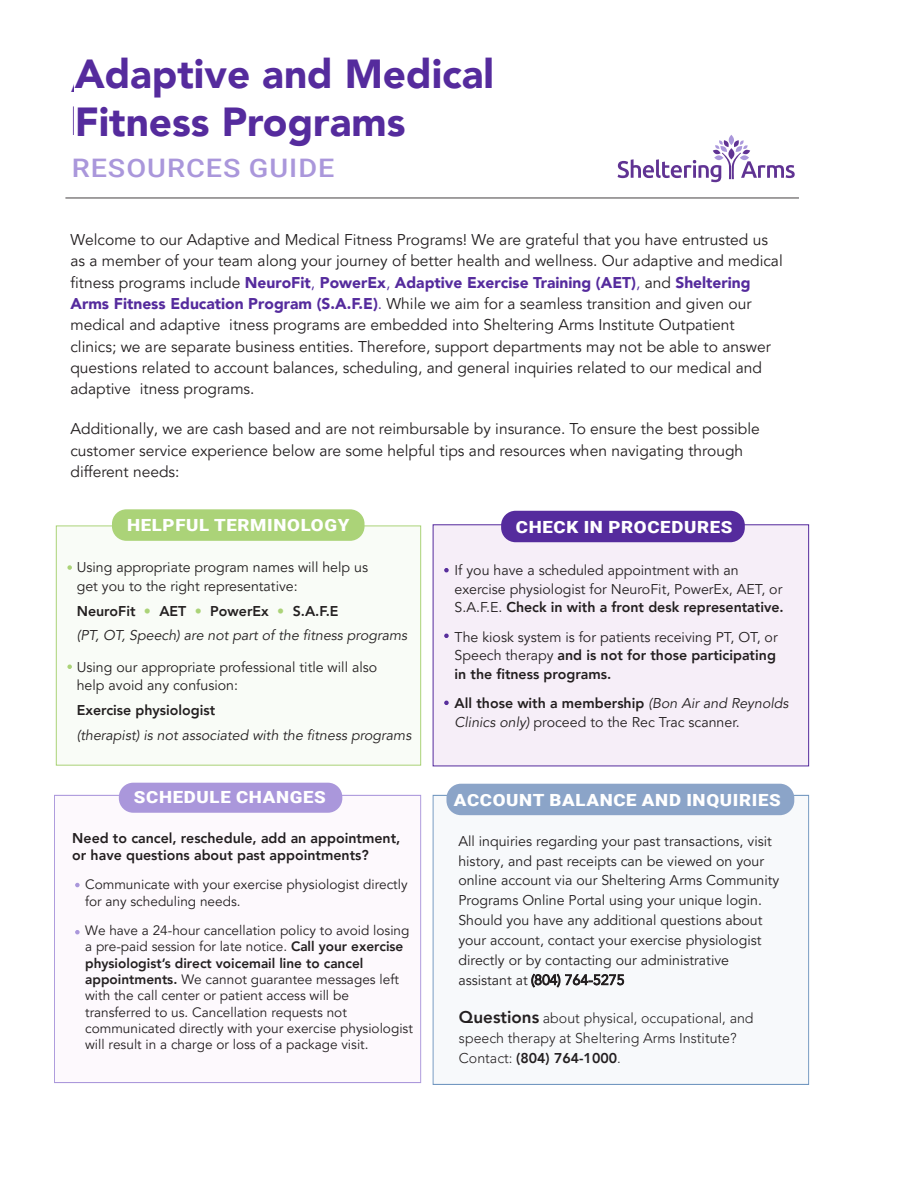
<style>
.page{position:relative;width:918px;height:1188px;background:#fff}
.page>*{position:absolute;margin:0;border:0;box-sizing:border-box;transform-origin:0 0}
.t1{font:900 40.5px/48.6px "Avenir LT Pro";color:#552b9d}
.t2{font:900 39.75px/42.5px "Roboto";color:#552b9d;scale:1.04 1}
.t3{font:500 25.5px "Roboto";letter-spacing:.035em;color:#aa97db;scale:1.13 1}
.t4{font:900 16.8px "Roboto";letter-spacing:.035em;color:#fff;scale:1.11 1}
.t5{font:15.6px/21.3px "Avenir LT Pro";color:#231f20}
.t6{font:14.1px/19.8px "Avenir LT Pro";color:#231f20}
.t7{font:italic 14.1px/24.8px "Avenir LT Pro";color:#231f20}
.t8{font:300 14.1px/19.8px "Avenir LT Pro";color:#231f20}
.t9{font:800 14.1px/17px "Avenir LT Pro";color:#231f20}
.t10{font:13.65px/16.4px "Avenir LT Pro";color:#231f20}
.s1{font-weight:700}
.s2{font-weight:900;color:#552b9d}
.s3{color:#552b9d}
.s4{font-weight:800;font-style:normal}
.s5{font-weight:800;font-style:normal;color:#abd378}
.s6{font-weight:800}
.s7{font-style:normal}
.s8{font-weight:800;font-size:16.95px}
</style>
<div class="page">
<div style="left:433px;top:525px;width:376px;height:241px;background:#f6eef8"></div>
<div style="left:433px;top:524px;width:376px;height:242px;border:1px solid #552b9d"></div>
<div style="left:433px;top:795px;width:376px;height:289px;background:#f7f9fb"></div>
<div style="left:55px;top:795px;width:366px;height:288px;background:#fdf9fd"></div>
<div style="left:54px;top:795px;width:367px;height:288px;border:1px solid #aa97db"></div>
<div style="left:56px;top:526px;width:365px;height:239px;background:#f9fcf7"></div>
<div style="left:56px;top:526px;width:365px;height:240px;border:1px solid #abd378"></div>
<div style="left:501px;top:511px;width:244px;height:31px;background:#552b9d;border-radius:14px"></div>
<div style="left:119px;top:783px;width:223px;height:30px;background:#aa97db;border-radius:14px"></div>
<div style="left:729px;top:135px;width:5px;height:10px;background:#aa97db;border-radius:50%"></div>
<svg style="left:618px;top:140px;width:177px;height:42px"></svg>
<div style="left:446px;top:784px;width:348px;height:31px;background:#8ba4c8;border-radius:14px"></div>
<div style="left:112px;top:509px;width:253px;height:32px;background:#abd378;border-radius:14px"></div>
<svg style="left:444px;top:568px;width:5px;height:4px"></svg>
<svg style="left:444px;top:634px;width:5px;height:4px"></svg>
<svg style="left:444px;top:701px;width:5px;height:4px"></svg>
<svg style="left:75px;top:883px;width:5px;height:4px"></svg>
<svg style="left:75px;top:930px;width:5px;height:4px"></svg>
<hr style="left:65px;top:197px;width:734px;height:2px;background:#231f20">
<svg style="left:67px;top:565px;width:5px;height:5px"></svg>
<svg style="left:67px;top:665px;width:5px;height:4px"></svg>
<p class="t1" style="left:75px;top:50px;width:421px">Adaptive and Medical<br>Fitness Programs</p>
<p class="t2" style="left:71px;top:55px;width:388px"><span class="s1">Adaptive and</span> Medical<br>Fitness Programs</p>
<p class="t3" style="left:72px;top:150px;width:234px">RESOURCES GUIDE</p>
<p class="t5" style="left:70px;top:229px;width:714px">Welcome to our Adaptive and Medical Fitness Programs! We are grateful that you have entrusted us as a member of your team along your journey of better health and wellness. Our adaptive and medical fitness programs include <span class="s2">NeuroFit</span><span class="s3">,</span> <span class="s2">PowerEx</span><span class="s3">,</span> <span class="s2">Adaptive Exercise Training (AET)</span><span class="s3">,</span> and <span class="s2">Sheltering Arms Fitness Education Program (S.A.F.E)</span><span class="s3">.</span> While we aim for a seamless transition and given our medical and adaptive itness programs are embedded into Sheltering Arms Institute Outpatient clinics; we are separate business entities. Therefore, support departments may not be able to answer questions related to account balances, scheduling, and general inquiries related to our medical and adaptive itness programs.</p>
<p class="t5" style="left:70px;top:419px;width:691px">Additionally, we are cash based and are not reimbursable by insurance. To ensure the best possible customer service experience below are some helpful tips and resources when navigating through different needs:</p>
<p class="t4" style="left:127px;top:514px;width:202px">HELPFUL TERMINOLOGY</p>
<p class="t6" style="left:77px;top:559px;width:293px;line-height:18.5px">Using appropriate program names will help us get you to the right representative:</p>
<p class="t7" style="left:77px;top:599px;width:332px"><span class="s4">NeuroFit</span> <span class="s5">•</span> <span class="s4">AET</span> <span class="s5">•</span> <span class="s4">PowerEx</span> <span class="s5">•</span> <span class="s4">S.A.F.E<br></span>(PT, OT, Speech) are not part of the fitness programs</p>
<p class="t6" style="left:77px;top:658px;width:302px;line-height:18.5px">Using our appropriate professional title will also help avoid any confusion:</p>
<p class="t7" style="left:77px;top:698px;width:336px"><span class="s4">Exercise physiologist<br></span>(therapist) is not associated with the fitness programs</p>
<p class="t4" style="left:134px;top:786px;width:174px">SCHEDULE CHANGES</p>
<p class="t9" style="left:72px;top:830px;width:330px">Need to cancel, reschedule, add an appointment, or have questions about past appointments?</p>
<p class="t10" style="left:85px;top:877px;width:324px">Communicate with your exercise physiologist directly for any scheduling needs.</p>
<p class="t10" style="left:85px;top:922px;width:329px">We have a 24-hour cancellation policy to avoid losing a pre-paid session for late notice. <span class="s6">Call your exercise physiologist’s direct voicemail line to cancel appointments.</span> We cannot guarantee messages left with the call center or patient access will be transferred to us. Cancellation requests not communicated directly with your exercise physiologist will result in a charge or loss of a package visit.</p>
<p class="t4" style="left:516px;top:515px;width:197px">CHECK IN PROCEDURES</p>
<p class="t6" style="left:455px;top:561px;width:331px;line-height:18.5px">If you have a scheduled appointment with an exercise physiologist for NeuroFit, PowerEx, AET, or<br>S.A.F.E. <span class="s6">Check in with a front desk representative.</span></p>
<p class="t6" style="left:455px;top:628px;width:325px;line-height:18.5px">The kiosk system is for patients receiving PT, OT, or<br>Speech therapy <span class="s6">and is not for those participating in the fitness programs.</span></p>
<p class="t7" style="left:455px;top:695px;width:335px;line-height:18.5px"><span class="s4">All those with a membership</span> (Bon Air and Reynolds<br>Clinics only) <span class="s7">proceed to the Rec Trac scanner.</span></p>
<p class="t4" style="left:454px;top:788px;width:296px">ACCOUNT BALANCE AND INQUIRIES</p>
<p class="t6" style="left:458px;top:831px;width:323px">All inquiries regarding your past transactions, visit history, and past receipts can be viewed on your online account via our Sheltering Arms Community Programs Online Portal using your unique login.<br>Should you have any additional questions about your account, contact your exercise physiologist directly or by contacting our administrative assistant at (804) 764-5275</p>
<p class="t8" style="left:459px;top:1008px;width:296px"><span class="s8">Questions</span> about physical, occupational, and speech therapy at Sheltering Arms Institute?<br>Contact: <span class="s6">(804) 764-1000</span>.</p>
</div>
